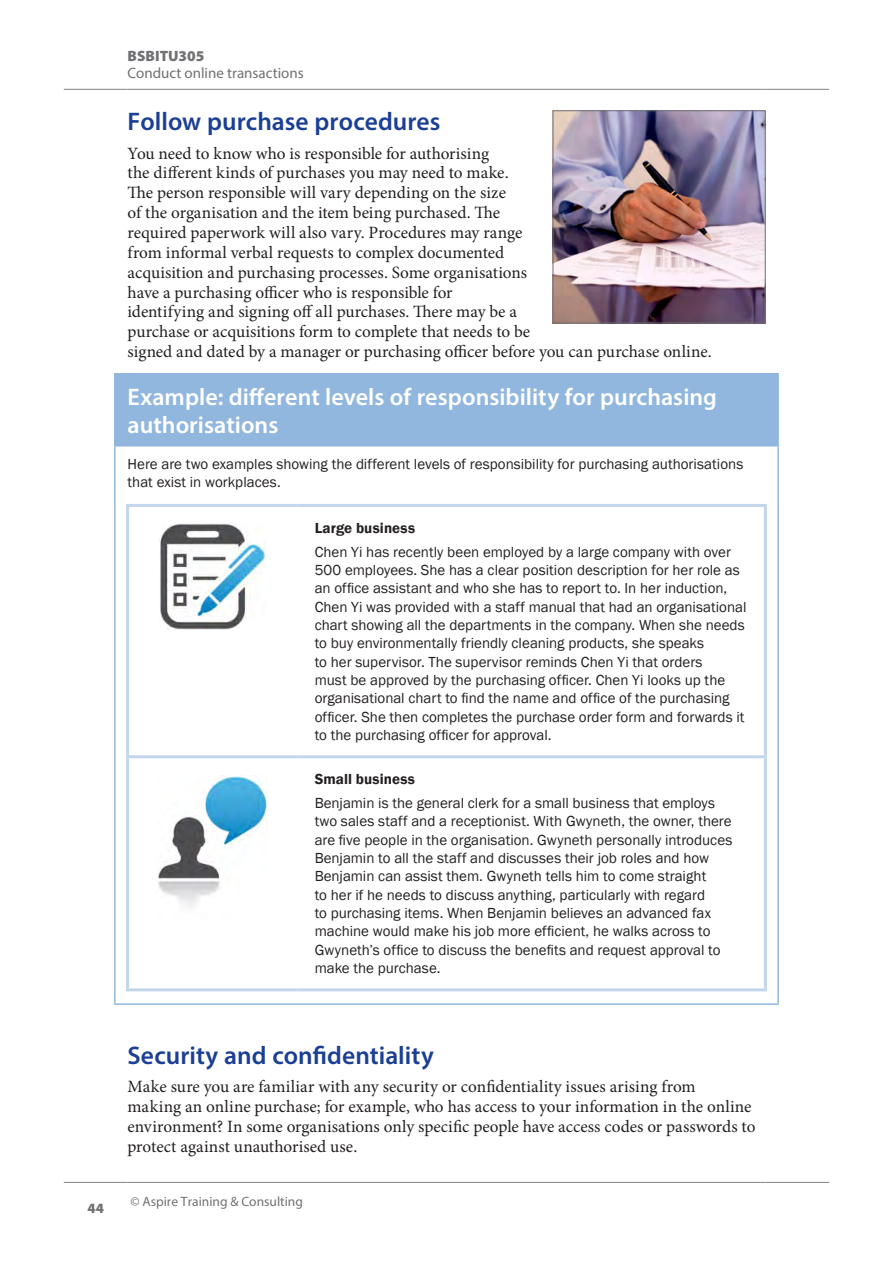
<style>
.page{position:relative;width:893px;height:1263px;background:#fff}
.page>*{position:absolute;margin:0;border:0;box-sizing:border-box;transform-origin:0 0}
.H2{font:600 25.5px "Myriad Pro";color:#1b3f94}
.H4_example{font:600 24px/28.5px "Myriad Pro";color:#fff}
.t1{font:17.25px/19.8px "Minion Pro";color:#231f20}
.table_text{font:15px/18.3px "Franklin Gothic";color:#231f20}
.table_head-left{font:600 15px "Franklin Gothic";letter-spacing:.005em;color:#231f20}
.t2{font:15px "Myriad Pro";color:#717074}
.t3{font:900 15px "Myriad Pro";color:#717074}
.t4{font:900 14.25px "Myriad Pro";color:#717074}
.t5{font:13.5px "Myriad Pro";color:#717074}
</style>
<div class="page">
<hr style="left:64px;top:1182px;width:64px;height:1px;background:#808285">
<hr style="left:128px;top:1182px;width:637px;height:1px;background:#808285">
<hr style="left:765px;top:1182px;width:64px;height:1px;background:#808285">
<hr style="left:64px;top:89px;width:64px;height:1px;background:#808285">
<hr style="left:128px;top:89px;width:637px;height:1px;background:#808285">
<hr style="left:765px;top:89px;width:64px;height:1px;background:#808285">
<div style="left:115px;top:374px;width:663px;height:72px;background:#91b7de"></div>
<hr style="left:114px;top:373px;width:665px;height:1px;background:#91b7de">
<hr style="left:114px;top:374px;width:2px;height:71px;background:#91b7de">
<hr style="left:777px;top:374px;width:2px;height:71px;background:#91b7de">
<hr style="left:114px;top:445px;width:665px;height:1px;background:#91b7de">
<hr style="left:114px;top:446px;width:2px;height:557px;background:#91b7de">
<hr style="left:777px;top:446px;width:2px;height:557px;background:#91b7de">
<hr style="left:114px;top:1003px;width:665px;height:2px;background:#91b7de">
<hr style="left:126px;top:504px;width:172px;height:3px;background:#c4d6ec">
<hr style="left:298px;top:504px;width:469px;height:3px;background:#c4d6ec">
<hr style="left:126px;top:755px;width:172px;height:3px;background:#c4d6ec">
<hr style="left:298px;top:755px;width:469px;height:3px;background:#c4d6ec">
<hr style="left:126px;top:988px;width:172px;height:3px;background:#c4d6ec">
<hr style="left:298px;top:988px;width:469px;height:3px;background:#c4d6ec">
<hr style="left:126px;top:507px;width:3px;height:248px;background:#c4d6ec">
<hr style="left:764px;top:507px;width:3px;height:248px;background:#c4d6ec">
<hr style="left:126px;top:758px;width:3px;height:230px;background:#c4d6ec">
<hr style="left:764px;top:758px;width:3px;height:230px;background:#c4d6ec">
<img style="left:160px;top:524px;width:105px;height:105px">
<img style="left:158px;top:775px;width:110px;height:132px">
<img style="left:555px;top:113px;width:208px;height:208px">
<div style="left:553px;top:111px;width:212px;height:212px;border:1px solid #717074"></div>
<p class="t3" style="left:128px;top:47px;width:78px">BSBITU305</p>
<p class="t2" style="left:128px;top:63px;width:178px">Conduct online transactions</p>
<h3 class="H2" style="left:128px;top:105px;width:314px">Follow purchase procedures</h3>
<p class="t1" style="left:128px;top:143px;width:586px">You need to know who is responsible for authorising<br>the different kinds of purchases you may need to make.<br>The person responsible will vary depending on the size<br>of the organisation and the item being purchased. The<br>required paperwork will also vary. Procedures may range<br>from informal verbal requests to complex documented<br>acquisition and purchasing processes. Some organisations<br>have a purchasing officer who is responsible for<br>identifying and signing off all purchases. There may be a<br>purchase or acquisitions form to complete that needs to be<br>signed and dated by a manager or purchasing officer before you can purchase online.</p>
<h4 class="H4_example" style="left:128px;top:382px;width:591px">Example: different levels of responsibility for purchasing authorisations</h4>
<p class="table_text" style="left:128px;top:455px;width:617px">Here are two examples showing the different levels of responsibility for purchasing authorisations that exist in workplaces.</p>
<p class="table_head-left" style="left:315px;top:519px;width:102px">Large business</p>
<p class="table_text" style="left:315px;top:543px;width:433px">Chen Yi has recently been employed by a large company with over 500 employees. She has a clear position description for her role as an office assistant and who she has to report to. In her induction, Chen Yi was provided with a staff manual that had an organisational chart showing all the departments in the company. When she needs to buy environmentally friendly cleaning products, she speaks<br>to her supervisor. The supervisor reminds Chen Yi that orders<br>must be approved by the purchasing officer. Chen Yi looks up the organisational chart to find the name and office of the purchasing officer. She then completes the purchase order form and forwards it to the purchasing officer for approval.</p>
<p class="table_head-left" style="left:315px;top:770px;width:102px">Small business</p>
<p class="table_text" style="left:315px;top:794px;width:419px">Benjamin is the general clerk for a small business that employs two sales staff and a receptionist. With Gwyneth, the owner, there are five people in the organisation. Gwyneth personally introduces Benjamin to all the staff and discusses their job roles and how Benjamin can assist them. Gwyneth tells him to come straight<br>to her if he needs to discuss anything, particularly with regard<br>to purchasing items. When Benjamin believes an advanced fax machine would make his job more efficient, he walks across to Gwyneth’s office to discuss the benefits and request approval to make the purchase.</p>
<p class="t4" style="left:87px;top:1200px;width:18px">44</p>
<h3 class="H2" style="left:128px;top:1039px;width:308px">Security and confidentiality</h3>
<p class="t1" style="left:128px;top:1077px;width:629px">Make sure you are familiar with any security or confidentiality issues arising from<br>making an online purchase; for example, who has access to your information in the online environment? In some organisations only specific people have access codes or passwords to protect against unauthorised use.</p>
<p class="t5" style="left:130px;top:1193px;width:174px">© Aspire Training &amp; Consulting</p>
</div>
